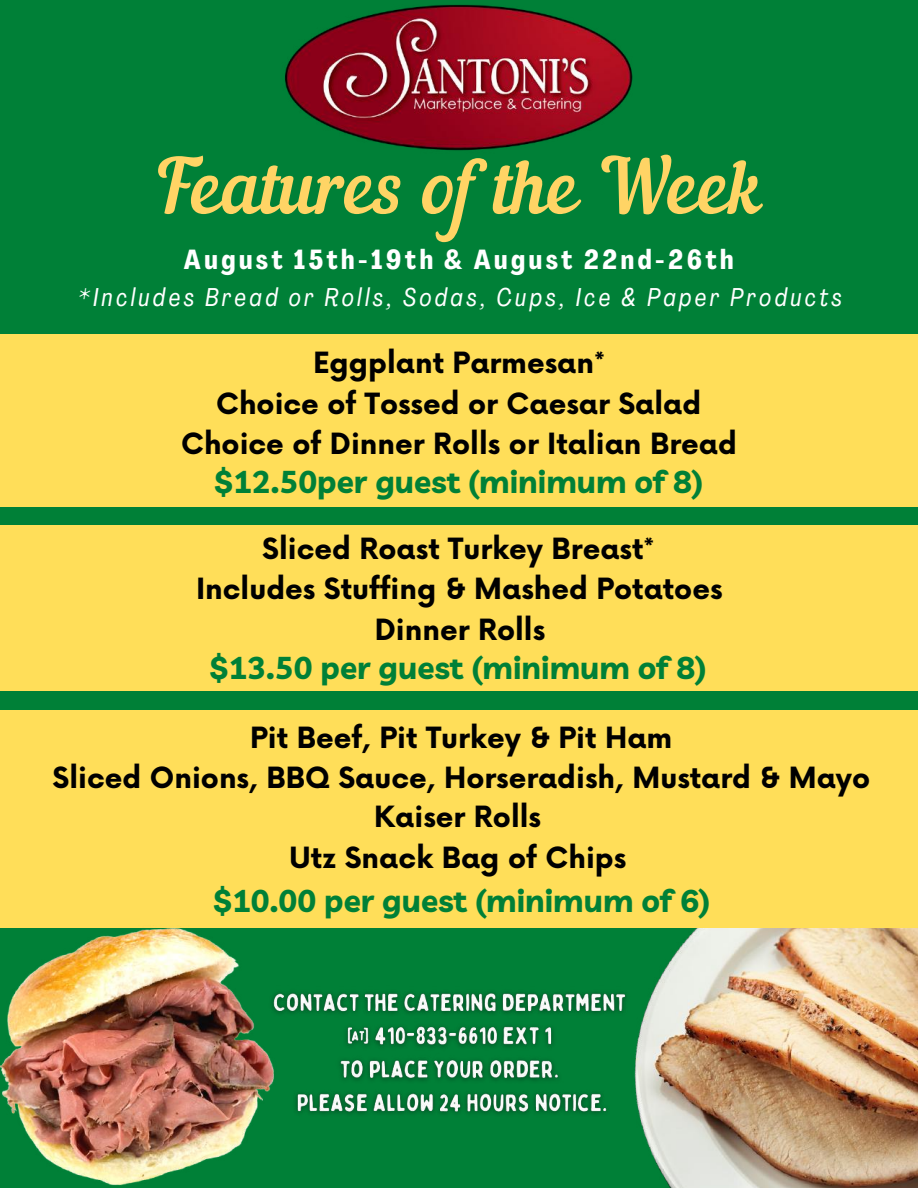
<style>
.page{position:relative;width:918px;height:1188px;background:#008037}
.page>*{position:absolute;margin:0;border:0;box-sizing:border-box;transform-origin:0 0}
.t1{font:74.4px "Nautilus Pompilius";color:#ffd465}
.t2{font:700 31.5px "Livvic";color:#008037}
.t3{font:700 28.5px/40.3px "Now";color:#000;text-align:center}
.t4{font:700 27.3px "Agrandir Tight";letter-spacing:.13em;color:#fff}
.t5{font:italic 25.5px "Agrandir Tight";letter-spacing:.13em;color:#fff}
</style>
<div class="page">
<div style="left:0;top:334px;width:918px;height:172px;background:#ffde59"></div>
<img style="left:285px;top:5px;width:348px;height:146px">
<div style="left:0;top:526px;width:918px;height:165px;background:#ffde59"></div>
<img style="left:608px;top:927px;width:310px;height:261px">
<div style="left:0;top:710px;width:918px;height:217px;background:#ffde59"></div>
<img style="left:0;top:927px;width:298px;height:259px">
<img style="left:264px;top:980px;width:375px;height:146px">
<h1 class="t1" style="left:156px;top:158px;width:607px">Features of the Week</h1>
<p class="t4" style="left:184px;top:248px;width:551px">August 15th-19th &amp; August 22nd-26th</p>
<p class="t5" style="left:78px;top:287px;width:765px">*Includes Bread or Rolls, Sodas, Cups, Ice &amp; Paper Products</p>
<p class="t3" style="left:181px;top:345px;width:557px">Eggplant Parmesan*<br>Choice of Tossed or Caesar Salad<br>Choice of Dinner Rolls or Italian Bread</p>
<p class="t2" style="left:214px;top:461px;width:491px">$12.50per guest (minimum of 8)</p>
<p class="t3" style="left:196px;top:530px;width:528px">Sliced Roast Turkey Breast*<br>Includes Stuffing &amp; Mashed Potatoes<br>Dinner Rolls</p>
<p class="t2" style="left:209px;top:647px;width:499px">$13.50 per guest (minimum of 8)</p>
<p class="t3" style="left:250px;top:719px;width:424px">Pit Beef, Pit Turkey &amp; Pit Ham</p>
<p class="t3" style="left:53px;top:760px;width:819px;line-height:39.3px">Sliced Onions, BBQ Sauce, Horseradish, Mustard &amp; Mayo<br>Kaiser Rolls</p>
<p class="t3" style="left:289px;top:839px;width:339px">Utz Snack Bag of Chips</p>
<p class="t2" style="left:213px;top:881px;width:499px">$10.00 per guest (minimum of 6)</p>
</div>
